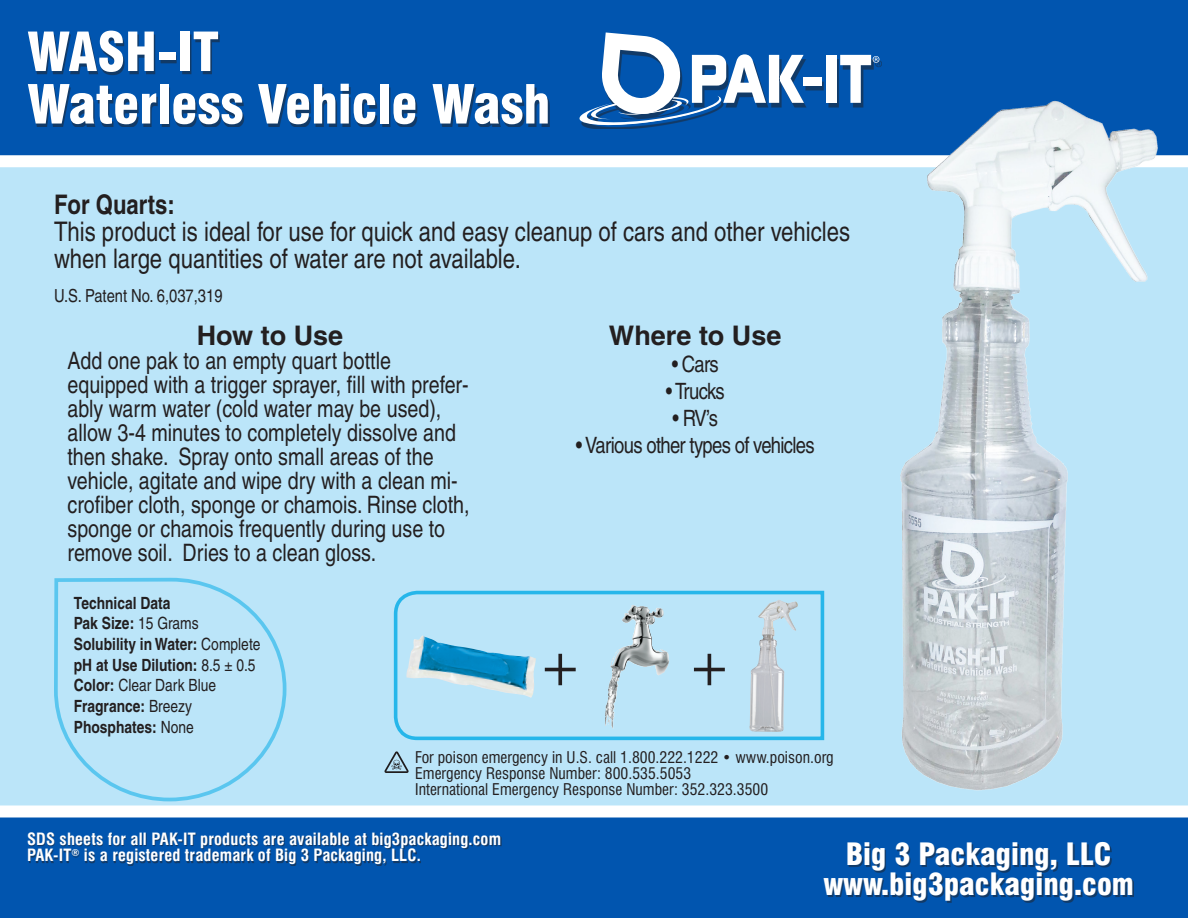
<style>
.page{position:relative;width:1188px;height:918px;background:#bbe5f9}
.page>*{position:absolute;margin:0;border:0;box-sizing:border-box;transform-origin:0 0}
.t1{font:52.8px "Helvetica Condensed";color:#231f20}
.t2{font:900 condensed 52.5px "Helvetica";color:#fff}
.t3{font:900 condensed 30px "Helvetica";color:#fff}
.t4{font:condensed 27px/27px "Helvetica";color:#231f20}
.t5{font:700 27px "Helvetica";color:#231f20}
.t6{font:700 condensed 27px "Helvetica";color:#231f20}
.t7{font:condensed 24px/24px "Helvetica";color:#231f20}
.t8{font:condensed 22.5px "Helvetica";letter-spacing:-.03em;color:#231f20}
.t9{font:condensed 18px "Helvetica";color:#231f20}
.t10{font:700 condensed 16.8px "Helvetica";color:#231f20}
.t11{font:condensed 16.8px "Helvetica";color:#231f20}
.t12{font:700 16.5px "Helvetica Condensed";letter-spacing:.01em;color:#fff}
.t13{font:15.75px "Helvetica Condensed";color:#231f20}
.s1{font-weight:400}
.s2{font-weight:700}
</style>
<div class="page">
<svg style="left:0;top:0;width:1188px;height:167px;background:#1e68b8"></svg>
<svg style="left:0;top:806px;width:1188px;height:112px;background:#236cb9"></svg>
<img style="left:891px;top:61px;width:270px;height:730px">
<div style="left:29px;top:34px;width:520px;height:93px;background:#231f20;opacity:.5"></div>
<div style="left:582px;top:36px;width:300px;height:93px;background:#231f20;opacity:.5"></div>
<svg style="left:579px;top:32px;width:225px;height:93px;background:#588cc3"></svg>
<div style="left:803px;top:77px;width:18px;height:9px;background:#fff"></div>
<div style="left:826px;top:55px;width:10px;height:48px;background:#fff"></div>
<svg style="left:840px;top:55px;width:39px;height:48px;background:#6493c6"></svg>
<div style="left:825px;top:844px;width:309px;height:58px;background:#231f20;opacity:.5"></div>
<div style="left:29px;top:834px;width:472px;height:32px;background:#231f20;opacity:.5"></div>
<svg style="left:54px;top:577px;width:233px;height:225px"></svg>
<svg style="left:384px;top:751px;width:25px;height:22px"></svg>
<svg style="left:393px;top:590px;width:432px;height:151px"></svg>
<img style="left:749px;top:601px;width:42px;height:131px">
<img style="left:406px;top:635px;width:130px;height:63px">
<img style="left:605px;top:605px;width:63px;height:124px">
<p class="t2" style="left:27px;top:20px;width:193px">WASH-IT</p>
<p class="t2" style="left:27px;top:73px;width:525px">Waterless Vehicle Wash</p>
<p class="t6" style="left:54px;top:188px;width:122px">For Quarts:</p>
<p class="t4" style="left:54px;top:218px;width:798px">This product is ideal for use for quick and easy cleanup of cars and other vehicles when large quantities of water are not available.</p>
<p class="t9" style="left:54px;top:286px;width:170px">U.S. Patent No. 6,037,319</p>
<p class="t5" style="left:197px;top:319px;width:148px">How to Use</p>
<p class="t7" style="left:68px;top:348px;width:404px">Add one pak to an empty quart bottle equipped with a trigger sprayer, fill with prefer&shy;ably warm water (cold water may be used), allow 3-4 minutes to completely dissolve and then shake. Spray onto small areas of the vehicle, agitate and wipe dry with a clean mi&shy;crofiber cloth, sponge or chamois. Rinse cloth, sponge or chamois frequently during use to remove soil. Dries to a clean gloss.</p>
<p class="t10" style="left:74px;top:593px;width:98px">Technical Data</p>
<p class="t10" style="left:74px;top:613px;width:126px">Pak Size: <span class="s1">15 Grams</span></p>
<p class="t10" style="left:74px;top:634px;width:188px">Solubility in Water: <span class="s1">Complete</span></p>
<p class="t10" style="left:74px;top:654px;width:183px">pH at Use Dilution: <span class="s1">8.5 ± 0.5</span></p>
<p class="t11" style="left:74px;top:676px;width:144px"><span class="s2">Color:</span> Clear Dark Blue</p>
<p class="t10" style="left:74px;top:696px;width:120px">Fragrance: <span class="s1">Breezy</span></p>
<p class="t10" style="left:74px;top:716px;width:121px">Phosphates: <span class="s1">None</span></p>
<p class="t5" style="left:609px;top:319px;width:174px">Where to Use</p>
<p class="t8" style="left:672px;top:351px;width:49px">• Cars</p>
<p class="t8" style="left:666px;top:378px;width:61px">• Trucks</p>
<p class="t8" style="left:673px;top:405px;width:47px">• RV’s</p>
<p class="t8" style="left:576px;top:432px;width:240px">• Various other types of vehicles</p>
<p class="t1" style="left:538px;top:634px;width:45px">+</p>
<p class="t1" style="left:687px;top:634px;width:45px">+</p>
<p class="t13" style="left:415px;top:748px;width:420px">For poison emergency in U.S. call 1.800.222.1222 • www.poison.org</p>
<p class="t13" style="left:415px;top:764px;width:277px">Emergency Response Number: 800.535.5053</p>
<p class="t13" style="left:415px;top:780px;width:354px">International Emergency Response Number: 352.323.3500</p>
<p class="t12" style="left:27px;top:829px;width:476px">SDS sheets for all PAK-IT products are available at big3packaging.com</p>
<p class="t12" style="left:27px;top:845px;width:395px">PAK-IT<sup>®</sup> is a registered trademark of Big 3 Packaging, LLC.</p>
<p class="t3" style="left:846px;top:836px;width:267px">Big 3 Packaging, LLC</p>
<p class="t3" style="left:824px;top:866px;width:312px">www.big3packaging.com</p>
</div>
